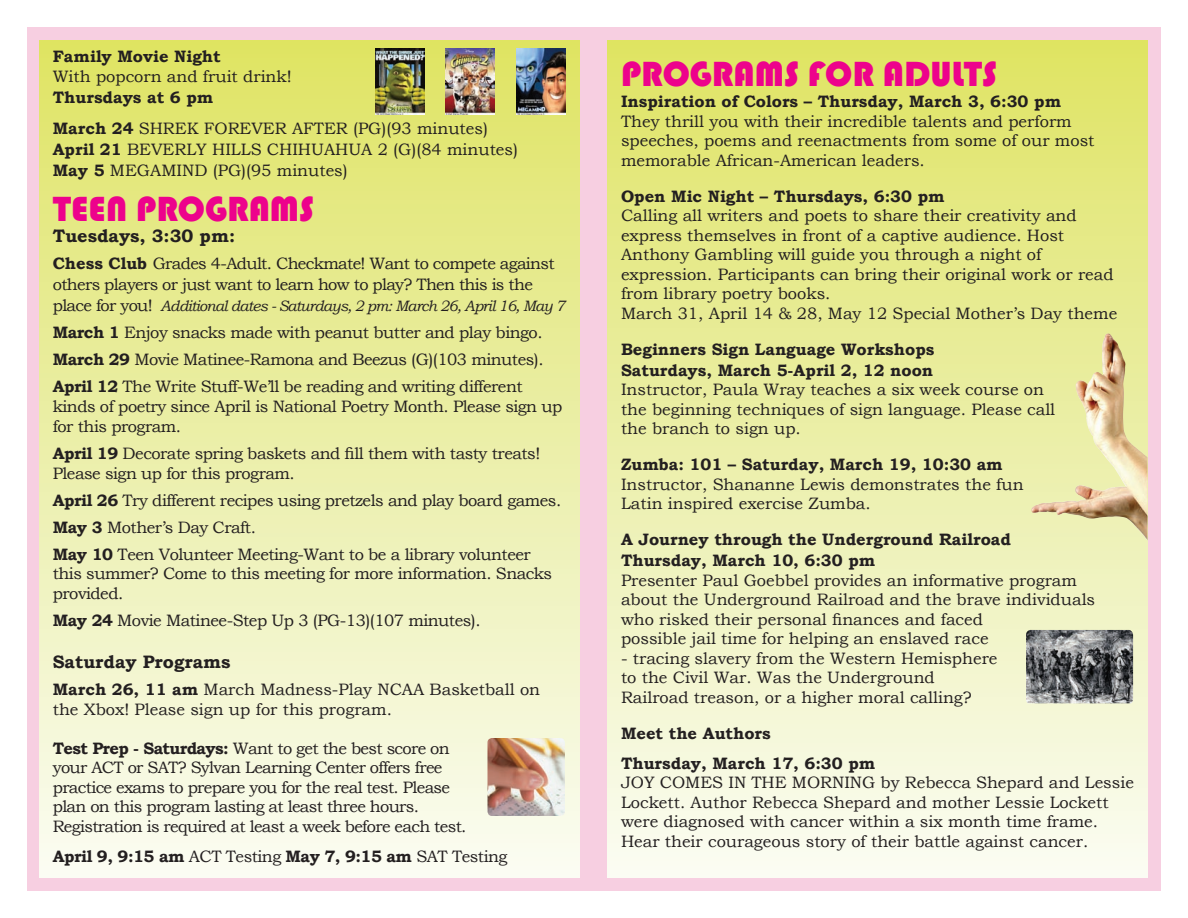
<style>
.page{position:relative;width:1188px;height:918px;background:#fff}
.page>*{position:absolute;margin:0;border:0;box-sizing:border-box;transform-origin:0 0}
.t1{font:36px "Bauhaus 93";color:#ed028c}
.t2{font:700 18px "Bookman Old Style";color:#231f20}
.t3{font:16.5px/19.5px "Bookman Old Style";color:#231f20}
.t4{font:16.5px/19.8px "Bookman Old Style";letter-spacing:-.03em;color:#231f20}
.t5{font:16.5px/19.5px "Bookman Old Style";letter-spacing:-.04em;color:#231f20}
.t6{font:700 16.5px/21px "Bookman Old Style";color:#231f20}
.t7{font:700 16.5px "Bookman Old Style";letter-spacing:-.03em;color:#231f20}
.t8{font:italic 15px "Bookman Old Style";letter-spacing:-.05em;color:#231f20}
.s1{font-weight:700}
.s2{font-style:normal;font-size:16.5px}
.s3{font-weight:400}
</style>
<div class="page">
<div style="left:27px;top:27px;width:1134px;height:864px;background:#f7cfe1"></div>
<div style="left:39px;top:40px;width:540px;height:838px;background:linear-gradient(to bottom,#dee364,#fafcf3)"></div>
<div style="left:608px;top:40px;width:540px;height:838px;background:linear-gradient(to bottom,#dfe364,#fafcf3)"></div>
<img style="left:375px;top:49px;width:50px;height:66px">
<img style="left:446px;top:49px;width:49px;height:66px">
<img style="left:516px;top:49px;width:49px;height:66px">
<img style="left:1026px;top:630px;width:107px;height:73px">
<img style="left:1031px;top:334px;width:95px;height:181px">
<img style="left:488px;top:738px;width:77px;height:78px">
<p class="t6" style="left:53px;top:46px;width:169px">Family Movie Night</p>
<p class="t3" style="left:53px;top:66px;width:240px">With popcorn and fruit drink!</p>
<p class="t3" style="left:53px;top:81px;width:437px;line-height:31.5px"><span class="s1">Thursdays at 6 pm<br>March 24</span> SHREK FOREVER AFTER (PG)(93 minutes)</p>
<p class="t3" style="left:53px;top:139px;width:467px;line-height:21px"><span class="s1">April 21</span> BEVERLY HILLS CHIHUAHUA 2 (G)(84 minutes)<br><span class="s1">May 5</span> MEGAMIND (PG)(95 minutes)</p>
<h1 class="t1" style="left:53px;top:189px;width:263px">TEEN PROGRAMS</h1>
<p class="t2" style="left:53px;top:223px;width:184px">Tuesdays, 3:30 pm:</p>
<p class="t5" style="left:53px;top:253px;width:503px;line-height:21px"><span class="s1">Chess Club</span> Grades 4-Adult. Checkmate! Want to compete against others players or just want to learn how to play? Then this is the</p>
<p class="t8" style="left:53px;top:296px;width:514px"><span class="s2">place for you!</span> Additional dates - Saturdays, 2 pm: March 26, April 16, May 7</p>
<p class="t3" style="left:53px;top:319px;width:492px;line-height:27px;text-align:justify"><span class="s1">March 1</span> Enjoy snacks made with peanut butter and play bingo.<br><span class="s1">March 29</span> Movie Matinee-Ramona and Beezus (G)(103 minutes).<br><span class="s1">April 12</span> The Write Stuff-We’ll be reading and writing different</p>
<p class="t4" style="left:53px;top:396px;width:511px">kinds of poetry since April is National Poetry Month. Please sign up for this program.</p>
<p class="t4" style="left:53px;top:443px;width:489px"><span class="s1">April 19</span> Decorate spring baskets and fill them with tasty treats!<br>Please sign up for this program.</p>
<p class="t4" style="left:53px;top:486px;width:510px;line-height:27px"><span class="s1">April 26</span> Try different recipes using pretzels and play board games.<br><span class="s1">May 3</span> Mother’s Day Craft.<br><span class="s1">May 10</span> Teen Volunteer Meeting-Want to be a library volunteer</p>
<p class="t4" style="left:53px;top:564px;width:501px">this summer? Come to this meeting for more information. Snacks provided.</p>
<p class="t4" style="left:53px;top:611px;width:429px"><span class="s1">May 24</span> Movie Matinee-Step Up 3 (PG-13)(107 minutes).</p>
<p class="t2" style="left:53px;top:649px;width:179px">Saturday Programs</p>
<p class="t3" style="left:53px;top:680px;width:489px"><span class="s1">March 26, 11 am</span> March Madness-Play NCAA Basketball on the Xbox! Please sign up for this program.</p>
<p class="t5" style="left:53px;top:738px;width:415px"><span class="s1">Test Prep - Saturdays:</span> Want to get the best score on your ACT or SAT? Sylvan Learning Center offers free practice exams to prepare you for the real test. Please plan on this program lasting at least three hours.<br>Registration is required at least a week before each test.</p>
<p class="t7" style="left:53px;top:844px;width:456px">April 9, 9:15 am <span class="s3">ACT Testing</span> May 7, 9:15 am <span class="s3">SAT Testing</span></p>
<h1 class="t1" style="left:621px;top:54px;width:378px">PROGRAMS FOR ADULTS</h1>
<p class="t6" style="left:621px;top:91px;width:442px">Inspiration of Colors – Thursday, March 3, 6:30 pm</p>
<p class="t3" style="left:621px;top:112px;width:475px">They thrill you with their incredible talents and perform speeches, poems and reenactments from some of our most memorable African-American leaders.</p>
<p class="t6" style="left:621px;top:186px;width:325px">Open Mic Night – Thursdays, 6:30 pm</p>
<p class="t3" style="left:621px;top:206px;width:498px">Calling all writers and poets to share their creativity and express themselves in front of a captive audience. Host Anthony Gambling will guide you through a night of expression. Participants can bring their original work or read from library poetry books.<br>March 31, April 14 &amp; 28, May 12 Special Mother’s Day theme</p>
<p class="t6" style="left:621px;top:339px;width:315px">Beginners Sign Language Workshops<br>Saturdays, March 5-April 2, 12 noon</p>
<p class="t3" style="left:621px;top:380px;width:436px">Instructor, Paula Wray teaches a six week course on the beginning techniques of sign language. Please call the branch to sign up.</p>
<p class="t6" style="left:621px;top:454px;width:383px">Zumba: 101 – Saturday, March 19, 10:30 am</p>
<p class="t3" style="left:621px;top:475px;width:404px">Instructor, Shananne Lewis demonstrates the fun<br>Latin inspired exercise Zumba.</p>
<p class="t6" style="left:621px;top:529px;width:392px">A Journey through the Underground Railroad<br>Thursday, March 10, 6:30 pm</p>
<p class="t3" style="left:621px;top:571px;width:476px">Presenter Paul Goebbel provides an informative program about the Underground Railroad and the brave individuals who risked their personal finances and faced<br>possible jail time for helping an enslaved race</p>
<p class="t3" style="left:621px;top:649px;width:378px">- tracing slavery from the Western Hemisphere to the Civil War. Was the Underground<br>Railroad treason, or a higher moral calling?</p>
<p class="t6" style="left:621px;top:718px;width:256px;line-height:30px">Meet the Authors<br>Thursday, March 17, 6:30 pm</p>
<p class="t3" style="left:621px;top:773px;width:515px">JOY COMES IN THE MORNING by Rebecca Shepard and Lessie Lockett. Author Rebecca Shepard and mother Lessie Lockett were diagnosed with cancer within a six month time frame.<br>Hear their courageous story of their battle against cancer.</p>
</div>
